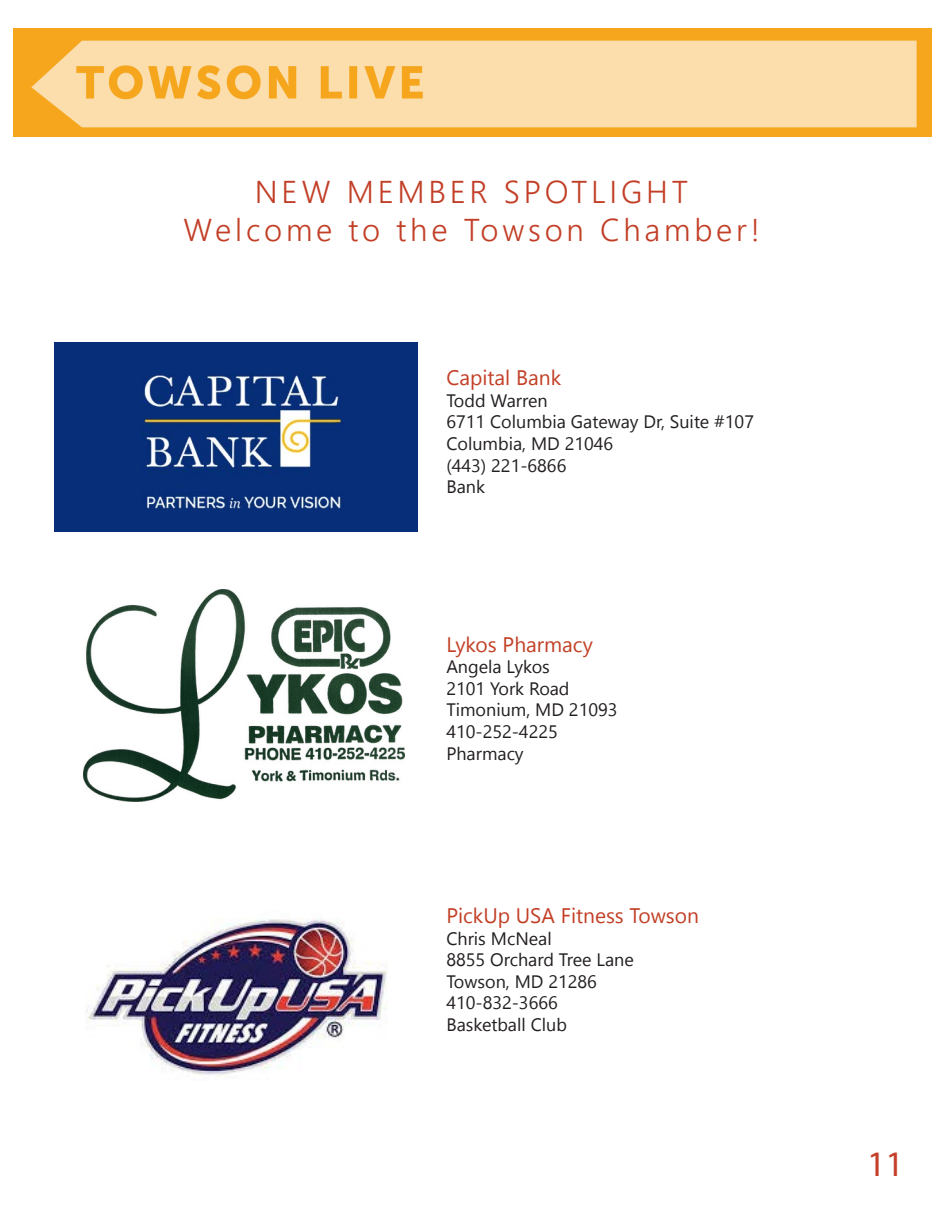
<style>
.page{position:relative;width:945px;height:1215px;background:#fff}
.page>*{position:absolute;margin:0;border:0;box-sizing:border-box;transform-origin:0 0}
.t1{font:36px "Myriad Pro";color:#c43f27}
.t2{font:300 31.5px "Leelawadee UI";letter-spacing:.12em;color:#c23e26}
.t3{font:21px "Leelawadee UI";color:#c24026}
.t4{font:18px "Leelawadee UI";color:#231f20}
</style>
<div class="page">
<img style="left:14px;top:28px;width:918px;height:108px">
<img style="left:54px;top:343px;width:363px;height:189px">
<img style="left:84px;top:589px;width:321px;height:213px">
<img style="left:86px;top:919px;width:302px;height:158px">
<p class="t2" style="left:255px;top:170px;width:435px">NEW MEMBER SPOTLIGHT</p>
<p class="t2" style="left:183px;top:208px;width:578px">Welcome to the Towson Chamber!</p>
<p class="t3" style="left:446px;top:363px;width:116px">Capital Bank</p>
<p class="t4" style="left:446px;top:388px;width:103px">Todd Warren</p>
<p class="t4" style="left:446px;top:410px;width:309px">6711 Columbia Gateway Dr, Suite #107</p>
<p class="t4" style="left:446px;top:431px;width:168px">Columbia, MD 21046</p>
<p class="t4" style="left:446px;top:453px;width:122px">(443) 221-6866</p>
<p class="t4" style="left:446px;top:474px;width:40px">Bank</p>
<p class="t3" style="left:446px;top:630px;width:148px">Lykos Pharmacy</p>
<p class="t4" style="left:446px;top:654px;width:105px">Angela Lykos</p>
<p class="t4" style="left:446px;top:676px;width:125px">2101 York Road</p>
<p class="t4" style="left:446px;top:698px;width:173px">Timonium, MD 21093</p>
<p class="t4" style="left:446px;top:719px;width:113px">410-252-4225</p>
<p class="t4" style="left:446px;top:741px;width:79px">Pharmacy</p>
<p class="t3" style="left:446px;top:901px;width:254px">PickUp USA Fitness Towson</p>
<p class="t4" style="left:446px;top:926px;width:107px">Chris McNeal</p>
<p class="t4" style="left:446px;top:947px;width:189px">8855 Orchard Tree Lane</p>
<p class="t4" style="left:446px;top:969px;width:152px">Towson, MD 21286</p>
<p class="t4" style="left:446px;top:991px;width:113px">410-832-3666</p>
<p class="t4" style="left:446px;top:1012px;width:122px">Basketball Club</p>
<h1 class="t1" style="left:867px;top:1142px;width:38px">11</h1>
</div>
